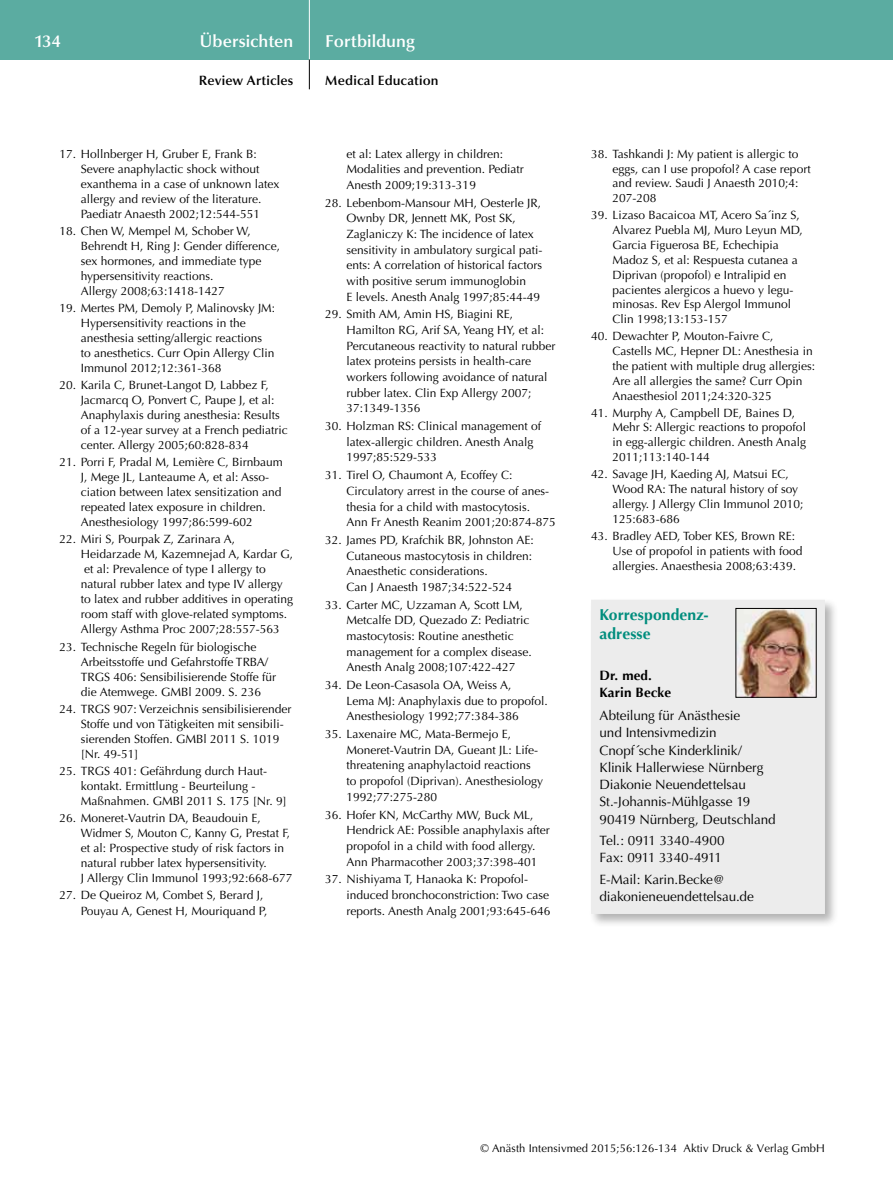
<style>
.page{position:relative;width:893px;height:1191px;background:#fff}
.page>*{position:absolute;margin:0;border:0;box-sizing:border-box;transform-origin:0 0}
.t1{font:600 17.25px "Optima";color:#fff}
.t2{font:700 15.75px/19.5px "Optima";letter-spacing:.005em;color:#008d7d}
.t3{font:13.5px/17.2px "Optima";letter-spacing:-.005em;color:#000}
.t4{font:13.5px/17.2px "Optima";letter-spacing:-.025em;color:#000}
.t5{font:600 13.5px "Optima";letter-spacing:.01em;color:#000}
.t6{font:700 13.5px/17.2px "Optima";letter-spacing:.01em;color:#000}
.t7{font:12px/15px "Optima";color:#000}
.t8{font:11.25px "Optima";letter-spacing:.005em;color:#000}
</style>
<div class="page">
<div style="left:0;top:0;width:893px;height:60px;background:#5baca1"></div>
<hr style="left:309px;top:0;width:1px;height:60px;background:#fff">
<svg style="left:309px;top:60px;width:1px;height:29px"></svg>
<div style="left:589px;top:598px;width:250px;height:330px;background:#000;opacity:.3"></div>
<div style="left:591px;top:599px;width:234px;height:315px;background:#ececec"></div>
<img style="left:738px;top:610px;width:76px;height:85px">
<h1 class="t1" style="left:34px;top:31px;width:28px">134</h1>
<h1 class="t1" style="left:200px;top:31px;width:95px">Übersichten</h1>
<h1 class="t1" style="left:325px;top:31px;width:91px">Fortbildung</h1>
<p class="t5" style="left:199px;top:73px;width:96px">Review Articles</p>
<p class="t5" style="left:325px;top:73px;width:115px">Medical Education</p>
<p class="t7" style="left:81px;top:146px;width:200px;text-indent:-21px">17. Hollnberger H, Gruber E, Frank B:<br>Severe anaphylactic shock without exanthema in a case of unknown latex allergy and review of the literature.<br>Paediatr Anaesth 2002;12:544-551</p>
<p class="t7" style="left:81px;top:223px;width:201px;text-indent:-21px">18. Chen W, Mempel M, Schober W,<br>Behrendt H, Ring J: Gender difference, sex hormones, and immediate type hypersensitivity reactions.<br>Allergy 2008;63:1418-1427</p>
<p class="t7" style="left:81px;top:300px;width:196px;text-indent:-21px">19. Mertes PM, Demoly P, Malinovsky JM:<br>Hypersensitivity reactions in the anesthesia setting/allergic reactions to anesthetics. Curr Opin Allergy Clin Immunol 2012;12:361-368</p>
<p class="t7" style="left:81px;top:378px;width:209px;text-indent:-21px">20. Karila C, Brunet-Langot D, Labbez F, Jacmarcq O, Ponvert C, Paupe J, et al:<br>Anaphylaxis during anesthesia: Results of a 12-year survey at a French pediatric center. Allergy 2005;60:828-834</p>
<p class="t7" style="left:81px;top:455px;width:204px;text-indent:-21px">21. Porri F, Pradal M, Lemière C, Birnbaum J, Mege JL, Lanteaume A, et al: Asso&shy;ciation between latex sensitization and repeated latex exposure in children.<br>Anesthesiology 1997;86:599-602</p>
<p class="t7" style="left:81px;top:532px;width:214px;text-indent:-21px">22. Miri S, Pourpak Z, Zarinara A, Heidarzade M, Kazemnejad A, Kardar G, et al: Prevalence of type I allergy to natural rubber latex and type IV allergy to latex and rubber additives in operating room staff with glove-related symptoms.<br>Allergy Asthma Proc 2007;28:557-563</p>
<p class="t7" style="left:81px;top:639px;width:197px;text-indent:-21px">23. Technische Regeln für biologische Arbeitsstoffe und Gefahrstoffe TRBA/ TRGS 406: Sensibilisierende Stoffe für die Atemwege. GMBl 2009. S. 236</p>
<p class="t7" style="left:81px;top:701px;width:212px;text-indent:-21px">24. TRGS 907: Verzeichnis sensibilisierender Stoffe und von Tätigkeiten mit sensibili&shy;sierenden Stoffen. GMBl 2011 S. 1019 [Nr. 49-51]</p>
<p class="t7" style="left:81px;top:763px;width:207px;text-indent:-21px">25. TRGS 401: Gefährdung durch Haut&shy;kontakt. Ermittlung - Beurteilung -<br>Maßnahmen. GMBl 2011 S. 175 [Nr. 9]</p>
<p class="t7" style="left:81px;top:810px;width:213px;text-indent:-21px">26. Moneret-Vautrin DA, Beaudouin E, Widmer S, Mouton C, Kanny G, Prestat F, et al: Prospective study of risk factors in natural rubber latex hypersensitivity.<br>J Allergy Clin Immunol 1993;92:668-677</p>
<p class="t7" style="left:81px;top:888px;width:188px;text-indent:-21px">27. De Queiroz M, Combet S, Berard J,<br>Pouyau A, Genest H, Mouriquand P,</p>
<p class="t7" style="left:347px;top:146px;width:179px;line-height:15.6px">et al: Latex allergy in children:<br>Modalities and prevention. Pediatr<br>Anesth 2009;19:313-319</p>
<p class="t7" style="left:347px;top:195px;width:197px;line-height:15.6px;text-indent:-21px">28. Lebenbom-Mansour MH, Oesterle JR, Ownby DR, Jennett MK, Post SK, Zaglaniczy K: The incidence of latex sensitivity in ambulatory surgical pati&shy;ents: A correlation of historical factors with positive serum immunoglobin<br>E levels. Anesth Analg 1997;85:44-49</p>
<p class="t7" style="left:347px;top:307px;width:211px;line-height:15.6px;text-indent:-21px">29. Smith AM, Amin HS, Biagini RE, Hamilton RG, Arif SA, Yeang HY, et al:<br>Percutaneous reactivity to natural rubber latex proteins persists in health-care workers following avoidance of natural rubber latex. Clin Exp Allergy 2007; 37:1349-1356</p>
<p class="t7" style="left:347px;top:418px;width:196px;line-height:15.6px;text-indent:-21px">30. Holzman RS: Clinical management of latex-allergic children. Anesth Analg<br>1997;85:529-533</p>
<p class="t7" style="left:347px;top:467px;width:211px;line-height:15.6px;text-indent:-21px">31. Tirel O, Chaumont A, Ecoffey C:<br>Circulatory arrest in the course of anes&shy;thesia for a child with mastocytosis.<br>Ann Fr Anesth Reanim 2001;20:874-875</p>
<p class="t7" style="left:347px;top:532px;width:189px;line-height:15.6px;text-indent:-21px">32. James PD, Krafchik BR, Johnston AE:<br>Cutaneous mastocytosis in children:<br>Anaesthetic considerations.<br>Can J Anaesth 1987;34:522-524</p>
<p class="t7" style="left:347px;top:597px;width:187px;line-height:15.6px;text-indent:-21px">33. Carter MC, Uzzaman A, Scott LM, Metcalfe DD, Quezado Z: Pediatric mastocytosis: Routine anesthetic management for a complex disease.<br>Anesth Analg 2008;107:422-427</p>
<p class="t7" style="left:347px;top:677px;width:203px;line-height:15.6px;text-indent:-21px">34. De Leon-Casasola OA, Weiss A,<br>Lema MJ: Anaphylaxis due to propofol.<br>Anesthesiology 1992;77:384-386</p>
<p class="t7" style="left:347px;top:726px;width:198px;line-height:15.6px;text-indent:-21px">35. Laxenaire MC, Mata-Bermejo E, Moneret-Vautrin DA, Gueant JL: Life&shy;threatening anaphylactoid reactions to propofol (Diprivan). Anesthesiology 1992;77:275-280</p>
<p class="t7" style="left:347px;top:807px;width:205px;line-height:15.6px;text-indent:-21px">36. Hofer KN, McCarthy MW, Buck ML, Hendrick AE: Possible anaphylaxis after propofol in a child with food allergy.<br>Ann Pharmacother 2003;37:398-401</p>
<p class="t7" style="left:347px;top:871px;width:205px;line-height:15.6px;text-indent:-21px">37. Nishiyama T, Hanaoka K: Propofol&shy;induced bronchoconstriction: Two case reports. Anesth Analg 2001;93:645-646</p>
<p class="t7" style="left:612px;top:146px;width:200px;text-indent:-21px">38. Tashkandi J: My patient is allergic to eggs, can I use propofol? A case report and review. Saudi J Anaesth 2010;4:<br>207-208</p>
<p class="t7" style="left:612px;top:208px;width:192px;text-indent:-21px">39. Lizaso Bacaicoa MT, Acero Sa´inz S, Alvarez Puebla MJ, Muro Leyun MD, Garcia Figuerosa BE, Echechipia Madoz S, et al: Respuesta cutanea a Diprivan (propofol) e Intralipid en pacientes alergicos a huevo y legu&shy;minosas. Rev Esp Alergol Immunol Clin 1998;13:153-157</p>
<p class="t7" style="left:612px;top:329px;width:204px;text-indent:-21px">40. Dewachter P, Mouton-Faivre C, Castells MC, Hepner DL: Anesthesia in the patient with multiple drug allergies:<br>Are all allergies the same? Curr Opin Anaesthesiol 2011;24:320-325</p>
<p class="t7" style="left:612px;top:405px;width:195px;text-indent:-21px">41. Murphy A, Campbell DE, Baines D, Mehr S: Allergic reactions to propofol in egg-allergic children. Anesth Analg 2011;113:140-144</p>
<p class="t7" style="left:612px;top:467px;width:193px;text-indent:-21px">42. Savage JH, Kaeding AJ, Matsui EC,<br>Wood RA: The natural history of soy allergy. J Allergy Clin Immunol 2010;<br>125:683-686</p>
<p class="t7" style="left:612px;top:528px;width:192px;text-indent:-21px">43. Bradley AED, Tober KES, Brown RE:<br>Use of propofol in patients with food allergies. Anaesthesia 2008;63:439.</p>
<h2 class="t2" style="left:600px;top:605px;width:111px">Korrespondenz&shy;adresse</h2>
<p class="t6" style="left:600px;top:667px;width:73px">Dr. med.<br>Karin Becke</p>
<p class="t3" style="left:600px;top:707px;width:178px">Abteilung für Anästhesie<br>und Intensivmedizin<br>Cnopf´sche Kinderklinik/<br>Klinik Hallerwiese Nürnberg<br>Diakonie Neuendettelsau<br>St.-Johannis-Mühlgasse 19<br>90419 Nürnberg, Deutschland</p>
<p class="t4" style="left:600px;top:832px;width:127px">Tel.: 0911 3340-4900<br>Fax: 0911 3340-4911</p>
<p class="t3" style="left:600px;top:871px;width:156px">E-Mail: Karin.Becke@ diakonieneuendettelsau.de</p>
<p class="t8" style="left:480px;top:1142px;width:346px">© Anästh Intensivmed 2015;56:126-134 Aktiv Druck &amp; Verlag GmbH</p>
</div>
